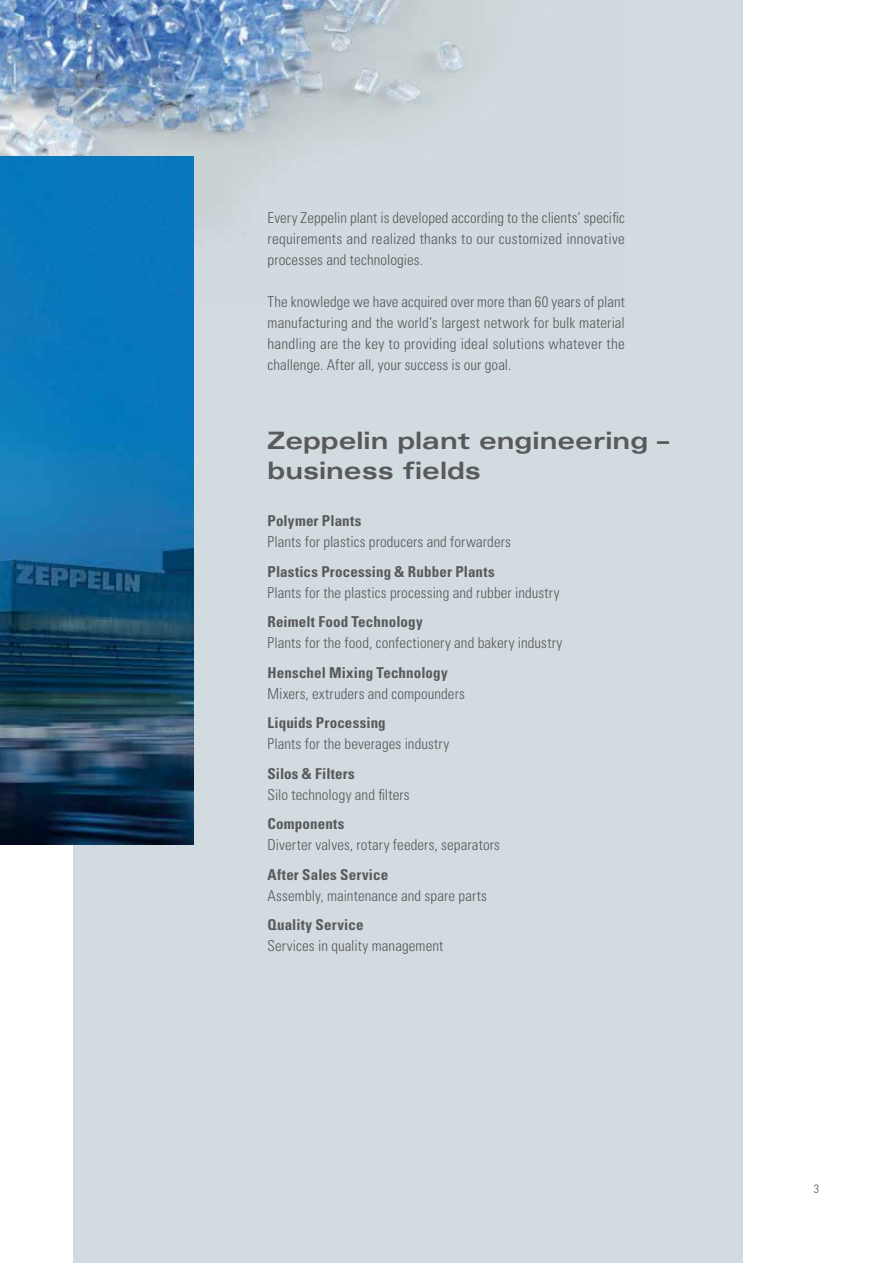
<style>
.page{position:relative;width:893px;height:1263px;background:#fff}
.page>*{position:absolute;margin:0;border:0;box-sizing:border-box;transform-origin:0 0}
.t1{font:700 expanded 24px/30px "Univers LT Std";color:#58595b}
.t2{font:300 condensed 15px/21px "Univers LT Std";letter-spacing:.01em;color:#58595b;text-align:justify}
.t3{font:700 condensed 15px "Univers LT Std";letter-spacing:.01em;color:#58595b}
.t4{font:300 condensed 12px "Univers LT Std";color:#58595b}
</style>
<div class="page">
<div style="left:74px;top:0;width:669px;height:1263px;background:#d2dbe0"></div>
<img style="left:0;top:0;width:479px;height:214px">
<img style="left:0;top:157px;width:194px;height:687px">
<p class="t2" style="left:268px;top:208px;width:359px">Every Zeppelin plant is developed according to the clients’ specific requirements and realized thanks to our customized innovative processes and technologies.</p>
<p class="t2" style="left:268px;top:292px;width:359px">The knowledge we have acquired over more than 60 years of plant manufacturing and the world’s largest network for bulk material handling are the key to providing ideal solutions whatever the challenge. After all, your success is our goal.</p>
<h1 class="t1" style="left:268px;top:425px;width:403px">Zeppelin plant engineering – business fields</h1>
<p class="t3" style="left:268px;top:512px;width:95px">Polymer Plants</p>
<p class="t2" style="left:268px;top:532px;width:245px">Plants for plastics producers and forwarders</p>
<p class="t3" style="left:268px;top:562px;width:229px">Plastics Processing &amp; Rubber Plants</p>
<p class="t2" style="left:268px;top:582px;width:294px">Plants for the plastics processing and rubber industry</p>
<p class="t3" style="left:268px;top:613px;width:157px">Reimelt Food Technology</p>
<p class="t2" style="left:268px;top:633px;width:296px">Plants for the food, confectionery and bakery industry</p>
<p class="t3" style="left:268px;top:663px;width:182px">Henschel Mixing Technology</p>
<p class="t2" style="left:268px;top:683px;width:199px">Mixers, extruders and compounders</p>
<p class="t3" style="left:268px;top:714px;width:120px">Liquids Processing</p>
<p class="t2" style="left:268px;top:734px;width:183px">Plants for the beverages industry</p>
<p class="t3" style="left:268px;top:764px;width:89px">Silos &amp; Filters</p>
<p class="t2" style="left:268px;top:784px;width:144px">Silo technology and filters</p>
<p class="t3" style="left:268px;top:815px;width:79px">Components</p>
<p class="t2" style="left:268px;top:835px;width:234px">Diverter valves, rotary feeders, separators</p>
<p class="t3" style="left:268px;top:865px;width:122px">After Sales Service</p>
<p class="t2" style="left:268px;top:885px;width:221px">Assembly, maintenance and spare parts</p>
<p class="t3" style="left:268px;top:916px;width:98px">Quality Service</p>
<p class="t2" style="left:268px;top:936px;width:177px">Services in quality management</p>
<p class="t4" style="left:814px;top:1181px;width:7px">3</p>
</div>
